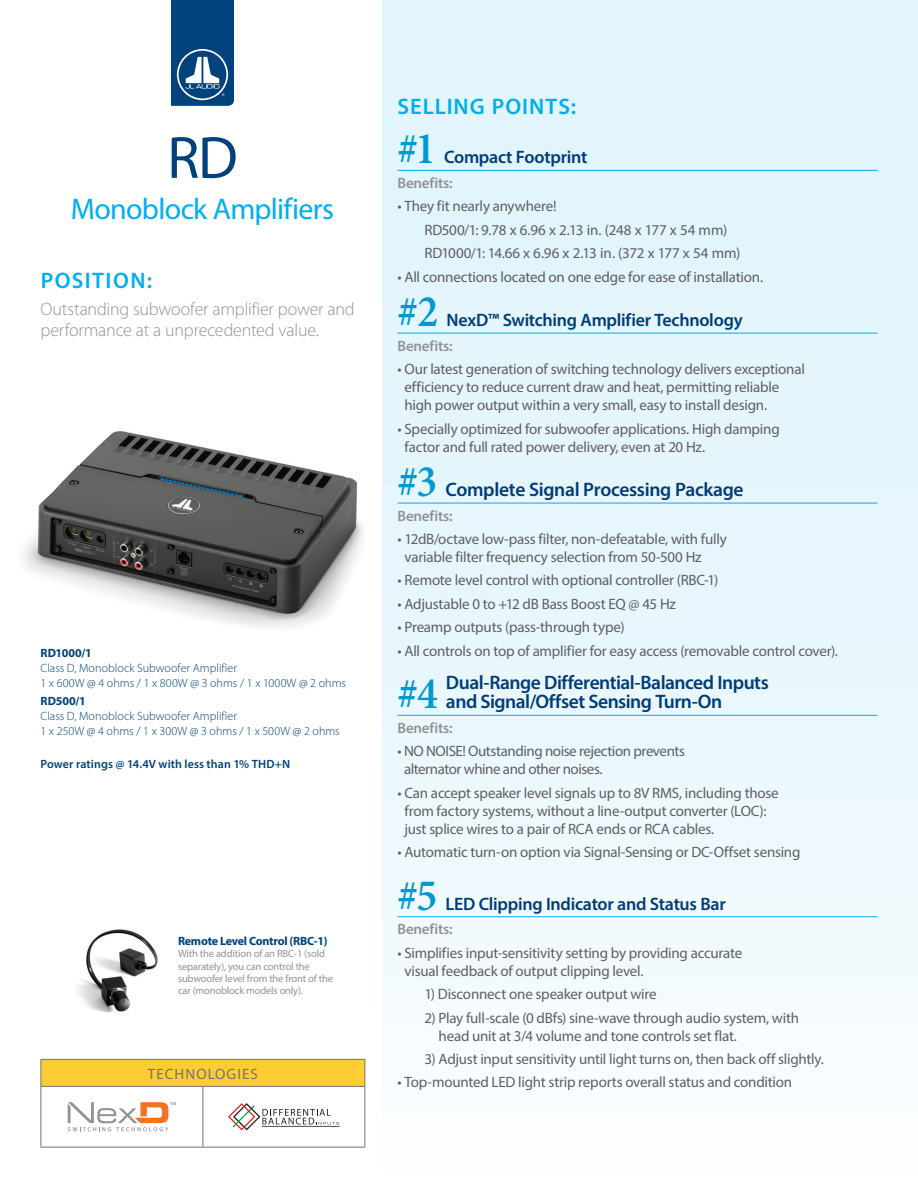
<style>
.page{position:relative;width:918px;height:1188px;background:#fff}
.page>*{position:absolute;margin:0;border:0;box-sizing:border-box;transform-origin:0 0}
.t1{font:60px "Myriad Pro";color:#01427c}
.t2{font:600 condensed 45.3px "Minion Pro";color:#0098d1}
.t3{font:30px "Myriad Pro";letter-spacing:-.025em;color:#00aeef}
.t4{font:600 22.5px "Myriad Pro";letter-spacing:.05em;color:#00aeef}
.t5{font:600 19.5px/19.5px "Myriad Pro";letter-spacing:-.025em;color:#003d78}
.t6{font:600 18px "Myriad Pro";letter-spacing:-.015em;color:#003d78}
.t7{font:300 18px/21px "Myriad Pro";letter-spacing:-.015em;color:#919396}
.t8{font:15px/18px "Myriad Pro";letter-spacing:-.015em;color:#5f5f62}
.t9{font:600 15px "Myriad Pro";letter-spacing:-.01em;color:#919295}
.t10{font:15px "Myriad Pro";letter-spacing:.07em;color:#717275}
.t11{font:300 12px/15px "Myriad Pro";letter-spacing:.005em;color:#01427c}
.t12{font:700 12px "Myriad Pro";letter-spacing:-.02em;color:#01427c}
.t13{font:600 12px "Myriad Pro";letter-spacing:.01em;color:#01427c}
.t14{font:10.5px/12px "Myriad Pro";letter-spacing:-.015em;color:#919396}
</style>
<div class="page">
<svg style="left:171px;top:0;width:63px;height:106px;background:#1e578b"></svg>
<div style="left:382px;top:0;width:536px;height:1188px;background:linear-gradient(to bottom,#dcf2fb,#f8fcfe)"></div>
<div style="left:41px;top:1059px;width:324px;height:27px;background:#fecd33"></div>
<hr style="left:40px;top:1059px;width:163px;height:1px;background:#717275">
<svg style="left:40px;top:1060px;width:1px;height:26px"></svg>
<hr style="left:203px;top:1059px;width:162px;height:1px;background:#717275">
<svg style="left:364px;top:1060px;width:1px;height:26px"></svg>
<hr style="left:40px;top:1086px;width:163px;height:1px;background:#717275">
<hr style="left:40px;top:1087px;width:1px;height:60px;background:#717275">
<hr style="left:203px;top:1086px;width:162px;height:1px;background:#717275">
<hr style="left:202px;top:1087px;width:1px;height:60px;background:#717275">
<hr style="left:364px;top:1087px;width:1px;height:60px;background:#717275">
<hr style="left:40px;top:1147px;width:163px;height:1px;background:#717275">
<hr style="left:203px;top:1147px;width:162px;height:1px;background:#717275">
<svg style="left:68px;top:1102px;width:108px;height:29px"></svg>
<svg style="left:228px;top:1103px;width:112px;height:27px"></svg>
<hr style="left:398px;top:170px;width:480px;height:1px;background:#00aeef">
<hr style="left:398px;top:333px;width:480px;height:1px;background:#00aeef">
<hr style="left:398px;top:503px;width:480px;height:1px;background:#00aeef">
<hr style="left:398px;top:715px;width:480px;height:1px;background:#00aeef">
<hr style="left:398px;top:916px;width:480px;height:1px;background:#00aeef">
<img style="left:22px;top:431px;width:342px;height:197px">
<img style="left:77px;top:929px;width:81px;height:84px">
<h1 class="t1" style="left:167px;top:121px;width:72px">RD</h1>
<h3 class="t3" style="left:71px;top:191px;width:265px">Monoblock Amplifiers</h3>
<h3 class="t4" style="left:41px;top:266px;width:113px">POSITION:</h3>
<p class="t7" style="left:40px;top:299px;width:316px">Outstanding subwoofer amplifier power and performance at a unprecedented value.</p>
<p class="t12" style="left:40px;top:645px;width:53px">RD1000/1</p>
<p class="t11" style="left:40px;top:660px;width:307px">Class D, Monoblock Subwoofer Amplifier<br>1 x 600W @ 4 ohms / 1 x 800W @ 3 ohms / 1 x 1000W @ 2 ohms</p>
<p class="t12" style="left:40px;top:693px;width:47px">RD500/1</p>
<p class="t11" style="left:40px;top:709px;width:301px">Class D, Monoblock Subwoofer Amplifier<br>1 x 250W @ 4 ohms / 1 x 300W @ 3 ohms / 1 x 500W @ 2 ohms</p>
<p class="t13" style="left:40px;top:757px;width:251px">Power ratings @ 14.4V with less than 1% THD+N</p>
<p class="t12" style="left:178px;top:934px;width:151px">Remote Level Control (RBC-1)</p>
<p class="t14" style="left:178px;top:948px;width:157px">With the addition of an RBC-1 (sold separately), you can control the subwoofer level from the front of the car (monoblock models only).</p>
<p class="t10" style="left:148px;top:1064px;width:111px">TECHNOLOGIES</p>
<h3 class="t4" style="left:398px;top:92px;width:180px">SELLING POINTS:</h3>
<h2 class="t2" style="left:398px;top:118px;width:40px">#1</h2>
<p class="t6" style="left:444px;top:146px;width:145px">Compact Footprint</p>
<p class="t9" style="left:398px;top:173px;width:57px">Benefits:</p>
<p class="t8" style="left:424px;top:194px;width:317px;line-height:23.4px;text-indent:-27px">• They fit nearly anywhere!<br>RD500/1: 9.78 x 6.96 x 2.13 in. (248 x 177 x 54 mm)<br>RD1000/1: 14.66 x 6.96 x 2.13 in. (372 x 177 x 54 mm)</p>
<p class="t8" style="left:398px;top:267px;width:367px">• All connections located on one edge for ease of installation.</p>
<h2 class="t2" style="left:398px;top:281px;width:42px">#2</h2>
<p class="t6" style="left:446px;top:308px;width:298px">NexD™ Switching Amplifier Technology</p>
<p class="t9" style="left:398px;top:336px;width:57px">Benefits:</p>
<p class="t8" style="left:404px;top:360px;width:402px;text-indent:-7px">• Our latest generation of switching technology delivers exceptional efficiency to reduce current draw and heat, permitting reliable high power output within a very small, easy to install design.</p>
<p class="t8" style="left:404px;top:419px;width:377px;text-indent:-7px">• Specially optimized for subwoofer applications. High damping factor and full rated power delivery, even at 20 Hz.</p>
<h2 class="t2" style="left:398px;top:451px;width:41px">#3</h2>
<h3 class="t5" style="left:445px;top:479px;width:300px">Complete Signal Processing Package</h3>
<p class="t9" style="left:398px;top:506px;width:57px">Benefits:</p>
<p class="t8" style="left:404px;top:530px;width:324px;text-indent:-7px">• 12dB/octave low-pass filter, non-defeatable, with fully variable filter frequency selection from 50-500 Hz</p>
<p class="t8" style="left:398px;top:571px;width:322px">• Remote level control with optional controller (RBC-1)</p>
<p class="t8" style="left:398px;top:595px;width:280px">• Adjustable 0 to +12 dB Bass Boost EQ @ 45 Hz</p>
<p class="t8" style="left:398px;top:618px;width:229px">• Preamp outputs (pass-through type)</p>
<p class="t8" style="left:398px;top:641px;width:442px">• All controls on top of amplifier for easy access (removable control cover).</p>
<h2 class="t2" style="left:398px;top:663px;width:42px">#4</h2>
<h3 class="t5" style="left:446px;top:672px;width:324px">Dual-Range Differential-Balanced Inputs and Signal/Offset Sensing Turn-On</h3>
<p class="t9" style="left:398px;top:718px;width:57px">Benefits:</p>
<p class="t8" style="left:404px;top:742px;width:283px;text-indent:-7px">• NO NOISE! Outstanding noise rejection prevents alternator whine and other noises.</p>
<p class="t8" style="left:404px;top:783px;width:376px;text-indent:-7px">• Can accept speaker level signals up to 8V RMS, including those from factory systems, without a line-output converter (LOC): just splice wires to a pair of RCA ends or RCA cables.</p>
<p class="t8" style="left:398px;top:843px;width:404px">• Automatic turn-on option via Signal-Sensing or DC-Offset sensing</p>
<h2 class="t2" style="left:398px;top:865px;width:41px">#5</h2>
<p class="t6" style="left:446px;top:892px;width:282px">LED Clipping Indicator and Status Bar</p>
<p class="t9" style="left:398px;top:920px;width:57px">Benefits:</p>
<p class="t8" style="left:404px;top:944px;width:339px;text-indent:-7px">• Simplifies input-sensitivity setting by providing accurate visual feedback of output clipping level.</p>
<p class="t8" style="left:424px;top:985px;width:234px">1) Disconnect one speaker output wire</p>
<p class="t8" style="left:439px;top:1008px;width:362px;text-indent:-14px">2) Play full-scale (0 dBfs) sine-wave through audio system, with head unit at 3/4 volume and tone controls set flat.</p>
<p class="t8" style="left:424px;top:1050px;width:401px">3) Adjust input sensitivity until light turns on, then back off slightly.</p>
<p class="t8" style="left:398px;top:1073px;width:396px">• Top-mounted LED light strip reports overall status and condition</p>
</div>
